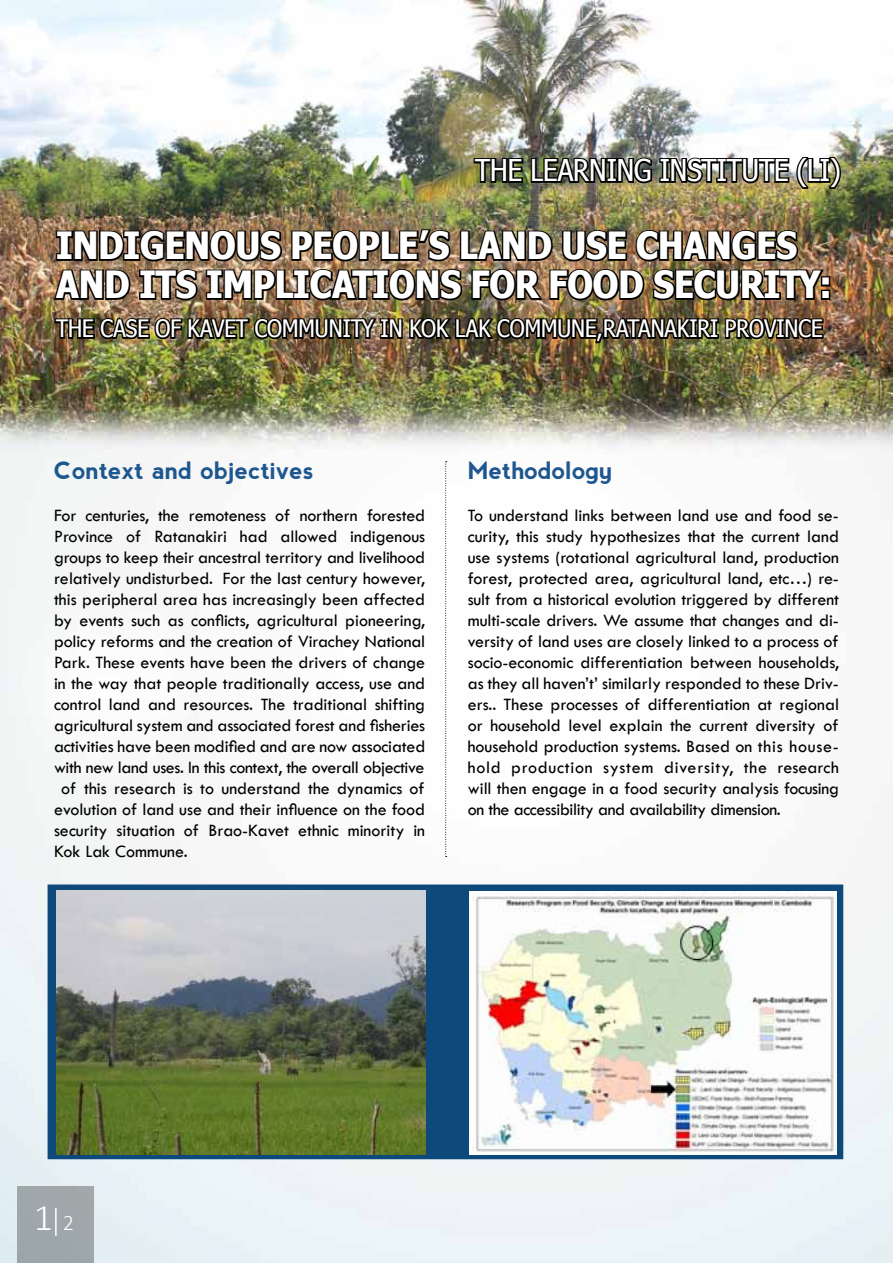
<style>
.page{position:relative;width:893px;height:1263px;background:#fff}
.page>*{position:absolute;margin:0;border:0;box-sizing:border-box;transform-origin:0 0}
.t1{font:700 37.5px/39px "Nina";color:#fff}
.t2{font:300 37.5px "Calibri";color:#fff}
.t3{font:30px "Nina";color:#fff}
.t4{font:24px "Nina";color:#fff}
.t5{font:700 24px "nevis";color:#1e578f}
.t6{font:18px/21px "Tw Cen";color:#000;text-align:justify}
.t7{font:18px "Tw Cen";letter-spacing:-.02em;color:#000}
.s1{font-size:22.5px}
</style>
<div class="page">
<img style="left:0;top:0;width:893px;height:1263px">
<svg style="left:445px;top:461px;width:2px;height:396px"></svg>
<img style="left:52px;top:227px;width:780px;height:120px">
<img style="left:472px;top:149px;width:371px;height:42px">
<div style="left:48px;top:884px;width:795px;height:275px;background:#0d497b;border:6px solid #0d497b"></div>
<img style="left:470px;top:891px;width:366px;height:263px">
<img style="left:56px;top:891px;width:369px;height:263px">
<div style="left:18px;top:1186px;width:76px;height:77px;background:#9ea7ab"></div>
<hr style="left:55px;top:1208px;width:2px;height:28px;background:#fff">
<h2 class="t3" style="left:475px;top:151px;width:367px">THE LEARNING INSTITUTE (LI)</h2>
<h1 class="t1" style="left:56px;top:225px;width:777px">INDIGENOUS PEOPLE’S LAND USE CHANGES<br>AND ITS IMPLICATIONS FOR FOOD SECURITY:</h1>
<h3 class="t4" style="left:56px;top:313px;width:768px">THE CASE OF KAVET COMMUNITY IN KOK LAK COMMUNE,RATANAKIRI PROVINCE</h3>
<h3 class="t5" style="left:54px;top:457px;width:261px">Context and objectives</h3>
<p class="t6" style="left:54px;top:505px;width:373px">For centuries, the remoteness of northern forested</p>
<p class="t6" style="left:54px;top:526px;width:373px">Province of Ratanakiri had allowed indigenous</p>
<p class="t6" style="left:54px;top:547px;width:373px">groups to keep their ancestral territory and livelihood</p>
<p class="t6" style="left:54px;top:568px;width:373px">relatively undisturbed. For the last century however,</p>
<p class="t6" style="left:54px;top:589px;width:373px">this peripheral area has increasingly been affected</p>
<p class="t6" style="left:54px;top:610px;width:373px">by events such as conflicts, agricultural pioneering,</p>
<p class="t6" style="left:54px;top:631px;width:373px">policy reforms and the creation of Virachey National</p>
<p class="t6" style="left:54px;top:652px;width:373px">Park. These events have been the drivers of change</p>
<p class="t6" style="left:54px;top:673px;width:373px">in the way that people traditionally access, use and</p>
<p class="t6" style="left:54px;top:694px;width:373px">control land and resources. The traditional shifting</p>
<p class="t6" style="left:54px;top:715px;width:373px">agricultural system and associated forest and fisheries</p>
<p class="t6" style="left:54px;top:736px;width:373px">activities have been modified and are now associated</p>
<p class="t7" style="left:54px;top:756px;width:372px">with new land uses. In this context, the overall objective</p>
<p class="t6" style="left:61px;top:778px;width:365px">of this research is to understand the dynamics of</p>
<p class="t6" style="left:54px;top:799px;width:373px">evolution of land use and their influence on the food</p>
<p class="t6" style="left:54px;top:820px;width:373px">security situation of Brao-Kavet ethnic minority in</p>
<p class="t6" style="left:54px;top:841px;width:135px">Kok Lak Commune.</p>
<h3 class="t5" style="left:468px;top:457px;width:146px">Methodology</h3>
<p class="t6" style="left:468px;top:505px;width:373px">To understand links between land use and food se&shy;curity, this study hypothesizes that the current land use systems (rotational agricultural land, production forest, protected area, agricultural land, etc…) re&shy;sult from a historical evolution triggered by different multi-scale drivers. We assume that changes and di&shy;versity of land uses are closely linked to a process of socio-economic differentiation between households, as they all haven’t’ similarly responded to these Driv&shy;ers.. These processes of differentiation at regional or household level explain the current diversity of household production systems. Based on this house&shy;hold production system diversity, the research will then engage in a food security analysis focusing on the accessibility and availability dimension.</p>
<h1 class="t2" style="left:34px;top:1195px;width:42px">1 <span class="s1">2</span></h1>
</div>
